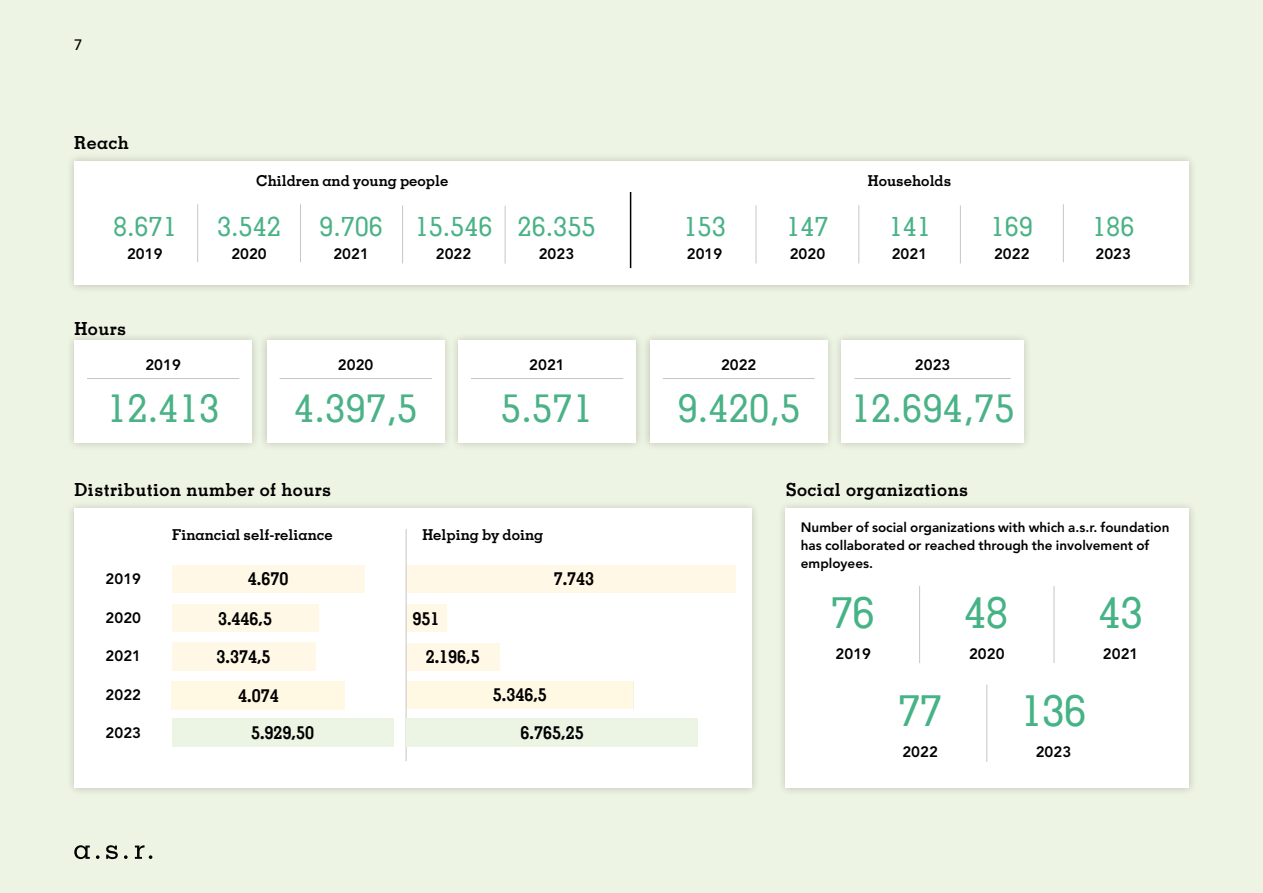
<style>
.page{position:relative;width:1263px;height:893px;background:#eef4e3}
.page>*{position:absolute;margin:0;border:0;box-sizing:border-box;transform-origin:0 0}
.Body{font:500 43.5px "Memphis LT Std";color:#45b385}
.Kop_30_5_Memphis_medium__BR{font:500 39px "Memphis LT Std";letter-spacing:.025em;color:#4ab286}
.Kop_30_5_Memphis_medium__BR-2{font:500 27px "Memphis LT Std";letter-spacing:.025em;color:#4ab286}
.Tussenkop_3_-_Memphis{font:700 18px "Memphis LT Std";color:#000}
.Kop_12_3_Memphis_medium__BR{font:700 18px "Memphis LT Std";letter-spacing:.025em;color:#000}
.t1{font:800 15px "Avenir LT Std";color:#000}
.Tussenkop_3_-_Memphis-2{font:700 15px "Memphis LT Std";color:#000}
.t2{font:500 15px "Avenir LT Std";color:#000}
.t3{font:800 13.5px/18px "Avenir LT Std";color:#000}
</style>
<div class="page">
<div style="left:66px;top:332px;width:195px;height:119px;background:#000;opacity:.2"></div>
<div style="left:74px;top:340px;width:178px;height:103px;background:#fff"></div>
<hr style="left:87px;top:378px;width:152px;height:1px;background:#c6c6c6">
<div style="left:258px;top:332px;width:195px;height:119px;background:#000;opacity:.2"></div>
<div style="left:267px;top:340px;width:178px;height:103px;background:#fff"></div>
<hr style="left:280px;top:378px;width:152px;height:1px;background:#c6c6c6">
<div style="left:449px;top:332px;width:195px;height:119px;background:#000;opacity:.2"></div>
<div style="left:458px;top:340px;width:178px;height:103px;background:#fff"></div>
<hr style="left:471px;top:378px;width:152px;height:1px;background:#c6c6c6">
<div style="left:641px;top:332px;width:195px;height:119px;background:#000;opacity:.2"></div>
<div style="left:650px;top:340px;width:178px;height:103px;background:#fff"></div>
<hr style="left:663px;top:378px;width:152px;height:1px;background:#c6c6c6">
<div style="left:66px;top:152px;width:1131px;height:141px;background:#000;opacity:.2"></div>
<div style="left:74px;top:161px;width:1115px;height:124px;background:#fff"></div>
<hr style="left:197px;top:204px;width:1px;height:58px;background:#c6c6c6">
<hr style="left:630px;top:192px;width:1px;height:76px;background:#000">
<hr style="left:300px;top:204px;width:1px;height:58px;background:#c6c6c6">
<hr style="left:402px;top:205px;width:1px;height:58px;background:#c6c6c6">
<hr style="left:858px;top:205px;width:1px;height:58px;background:#c6c6c6">
<hr style="left:756px;top:205px;width:1px;height:58px;background:#c6c6c6">
<hr style="left:960px;top:205px;width:1px;height:58px;background:#c6c6c6">
<hr style="left:505px;top:206px;width:1px;height:58px;background:#c6c6c6">
<hr style="left:1063px;top:204px;width:1px;height:58px;background:#c6c6c6">
<div style="left:833px;top:332px;width:199px;height:119px;background:#000;opacity:.2"></div>
<div style="left:841px;top:340px;width:182px;height:103px;background:#fff"></div>
<hr style="left:854px;top:378px;width:157px;height:1px;background:#c6c6c6">
<div style="left:776px;top:500px;width:421px;height:296px;background:#000;opacity:.2"></div>
<div style="left:785px;top:509px;width:404px;height:279px;background:#fff"></div>
<hr style="left:919px;top:586px;width:1px;height:77px;background:#c6c6c6">
<hr style="left:1054px;top:586px;width:1px;height:77px;background:#c6c6c6">
<hr style="left:986px;top:685px;width:1px;height:77px;background:#c6c6c6">
<div style="left:66px;top:500px;width:694px;height:296px;background:#000;opacity:.2"></div>
<div style="left:74px;top:509px;width:678px;height:279px;background:#fff"></div>
<div style="left:406px;top:565px;width:329px;height:28px;background:#fff8e6"></div>
<div style="left:406px;top:604px;width:40px;height:28px;background:#fff8e6"></div>
<div style="left:406px;top:643px;width:93px;height:28px;background:#fff8e6"></div>
<div style="left:172px;top:565px;width:192px;height:27px;background:#fff8e6"></div>
<div style="left:172px;top:604px;width:146px;height:28px;background:#fff8e6"></div>
<div style="left:172px;top:642px;width:143px;height:28px;background:#fff8e6"></div>
<div style="left:172px;top:681px;width:173px;height:28px;background:#fff8e3"></div>
<div style="left:406px;top:681px;width:227px;height:28px;background:#fff8e3"></div>
<hr style="left:406px;top:529px;width:1px;height:232px;background:#c6c6c6">
<div style="left:172px;top:718px;width:221px;height:28px;background:#ecf4e3"></div>
<div style="left:406px;top:718px;width:292px;height:28px;background:#ecf4e3"></div>
<svg style="left:124px;top:855px;width:4px;height:4px"></svg>
<svg style="left:135px;top:845px;width:17px;height:14px"></svg>
<svg style="left:96px;top:855px;width:4px;height:4px"></svg>
<svg style="left:74px;top:845px;width:16px;height:14px"></svg>
<svg style="left:106px;top:845px;width:12px;height:14px"></svg>
<p class="t2" style="left:74px;top:36px;width:10px">7</p>
<p class="Kop_12_3_Memphis_medium__BR" style="left:74px;top:131px;width:56px">Reach</p>
<p class="Kop_30_5_Memphis_medium__BR-2" style="left:113px;top:209px;width:65px">8.671</p>
<p class="t1" style="left:127px;top:245px;width:37px">2019</p>
<p class="Kop_12_3_Memphis_medium__BR" style="left:74px;top:317px;width:53px">Hours</p>
<p class="t1" style="left:145px;top:356px;width:37px">2019</p>
<p class="Tussenkop_3_-_Memphis-2" style="left:256px;top:171px;width:194px">Children and young people</p>
<p class="Tussenkop_3_-_Memphis-2" style="left:868px;top:171px;width:85px">Households</p>
<p class="Kop_30_5_Memphis_medium__BR-2" style="left:518px;top:209px;width:79px">26.355</p>
<p class="t1" style="left:539px;top:245px;width:37px">2023</p>
<p class="Kop_30_5_Memphis_medium__BR-2" style="left:217px;top:209px;width:65px">3.542</p>
<p class="t1" style="left:231px;top:245px;width:37px">2020</p>
<p class="Kop_30_5_Memphis_medium__BR-2" style="left:320px;top:209px;width:65px">9.706</p>
<p class="t1" style="left:333px;top:245px;width:37px">2021</p>
<p class="Kop_30_5_Memphis_medium__BR-2" style="left:415px;top:209px;width:79px">15.546</p>
<p class="t1" style="left:436px;top:245px;width:37px">2022</p>
<p class="Kop_30_5_Memphis_medium__BR-2" style="left:684px;top:209px;width:43px">153</p>
<p class="t1" style="left:687px;top:245px;width:37px">2019</p>
<p class="Kop_30_5_Memphis_medium__BR-2" style="left:786px;top:209px;width:43px">147</p>
<p class="t1" style="left:790px;top:245px;width:37px">2020</p>
<p class="Kop_30_5_Memphis_medium__BR-2" style="left:889px;top:209px;width:43px">141</p>
<p class="t1" style="left:892px;top:245px;width:37px">2021</p>
<p class="t1" style="left:338px;top:356px;width:37px">2020</p>
<p class="t1" style="left:529px;top:356px;width:37px">2021</p>
<p class="t1" style="left:721px;top:356px;width:37px">2022</p>
<p class="t1" style="left:915px;top:356px;width:37px">2023</p>
<p class="Kop_30_5_Memphis_medium__BR-2" style="left:991px;top:209px;width:43px">169</p>
<p class="t1" style="left:994px;top:245px;width:37px">2022</p>
<p class="Kop_30_5_Memphis_medium__BR" style="left:107px;top:384px;width:113px">12.413</p>
<p class="Kop_30_5_Memphis_medium__BR" style="left:294px;top:384px;width:124px">4.397,5</p>
<p class="Kop_30_5_Memphis_medium__BR" style="left:501px;top:384px;width:93px">5.571</p>
<p class="Kop_30_5_Memphis_medium__BR" style="left:678px;top:384px;width:124px">9.420,5</p>
<p class="Kop_30_5_Memphis_medium__BR" style="left:851px;top:384px;width:165px">12.694,75</p>
<p class="Kop_12_3_Memphis_medium__BR" style="left:75px;top:478px;width:258px">Distribution number of hours</p>
<p class="Kop_12_3_Memphis_medium__BR" style="left:786px;top:478px;width:184px">Social organizations</p>
<p class="Kop_30_5_Memphis_medium__BR-2" style="left:1092px;top:209px;width:43px">186</p>
<p class="t1" style="left:1095px;top:245px;width:37px">2023</p>
<p class="t1" style="left:106px;top:570px;width:37px">2019</p>
<p class="t1" style="left:106px;top:609px;width:37px">2020</p>
<p class="t1" style="left:106px;top:647px;width:37px">2021</p>
<p class="t1" style="left:106px;top:686px;width:37px">2022</p>
<p class="Tussenkop_3_-_Memphis-2" style="left:172px;top:525px;width:162px">Financial self-reliance</p>
<p class="Tussenkop_3_-_Memphis-2" style="left:422px;top:525px;width:122px">Helping by doing</p>
<p class="Tussenkop_3_-_Memphis" style="left:248px;top:567px;width:42px">4.670</p>
<p class="Tussenkop_3_-_Memphis" style="left:218px;top:607px;width:55px">3.446,5</p>
<p class="Tussenkop_3_-_Memphis" style="left:217px;top:645px;width:55px">3.374,5</p>
<p class="Tussenkop_3_-_Memphis" style="left:238px;top:684px;width:42px">4.074</p>
<p class="Tussenkop_3_-_Memphis" style="left:413px;top:607px;width:28px">951</p>
<p class="Tussenkop_3_-_Memphis" style="left:426px;top:646px;width:55px">2.196,5</p>
<p class="Tussenkop_3_-_Memphis" style="left:554px;top:568px;width:42px">7.743</p>
<p class="Tussenkop_3_-_Memphis" style="left:493px;top:684px;width:55px">5.346,5</p>
<p class="t1" style="left:106px;top:724px;width:37px">2023</p>
<p class="Tussenkop_3_-_Memphis" style="left:251px;top:721px;width:64px">5.929,50</p>
<p class="Tussenkop_3_-_Memphis" style="left:521px;top:721px;width:64px">6.765,25</p>
<p class="t3" style="left:801px;top:518px;width:370px">Number of social organizations with which a.s.r. foundation has collaborated or reached through the involvement of employees.</p>
<p class="Body" style="left:831px;top:586px;width:45px">76</p>
<p class="t1" style="left:835px;top:645px;width:37px">2019</p>
<p class="t1" style="left:969px;top:645px;width:37px">2020</p>
<p class="Body" style="left:964px;top:586px;width:45px">48</p>
<p class="Body" style="left:1099px;top:586px;width:45px">43</p>
<p class="t1" style="left:1103px;top:645px;width:37px">2021</p>
<p class="Body" style="left:898px;top:684px;width:45px">77</p>
<p class="t1" style="left:902px;top:743px;width:37px">2022</p>
<p class="Body" style="left:1021px;top:684px;width:67px">136</p>
<p class="t1" style="left:1036px;top:743px;width:37px">2023</p>
</div>
